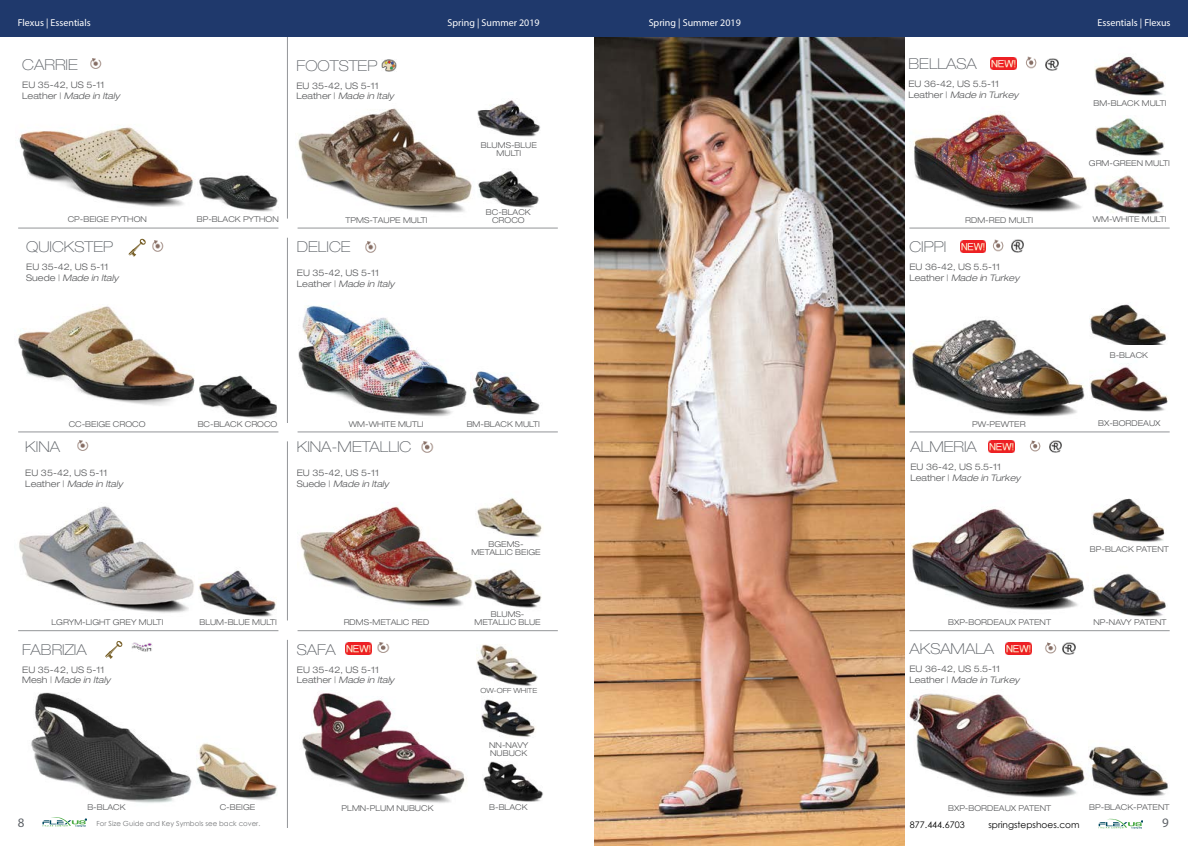
<style>
.page{position:relative;width:1188px;height:846px;background:#fff}
.page>*{position:absolute;margin:0;border:0;box-sizing:border-box;transform-origin:0 0}
.t1{font:100 expanded 15px "Helvetica Neue LT Pro";color:#5d6166}
.t2{font:13px "Myriad Pro";color:#5d6166}
.t3{font:10px "Myriad Pro";color:#fff}
.t4{font:300 expanded 9px/10.8px "Helvetica Neue LT Pro";color:#58595b}
.t5{font:9px "Century Gothic";color:#000}
.t6{font:300 expanded 8px/8px "Helvetica Neue LT Pro";color:#58595b;text-align:center}
.t7{font:300 expanded 7.1px "Helvetica Neue LT Pro";color:#58595b}
.t8{font:7px "Century Gothic";color:#757779}
.s1{font-style:italic}
</style>
<div class="page">
<hr style="left:909px;top:228px;width:261px;height:1px;background:#939598">
<hr style="left:909px;top:432px;width:261px;height:1px;background:#939598">
<hr style="left:909px;top:631px;width:261px;height:1px;background:#939598">
<hr style="left:287px;top:18px;width:1px;height:201px;background:#939598">
<hr style="left:18px;top:228px;width:260px;height:1px;background:#939598">
<hr style="left:18px;top:432px;width:260px;height:1px;background:#939598">
<hr style="left:18px;top:631px;width:260px;height:1px;background:#939598">
<hr style="left:298px;top:228px;width:260px;height:1px;background:#939598">
<hr style="left:298px;top:432px;width:260px;height:1px;background:#939598">
<hr style="left:298px;top:631px;width:260px;height:1px;background:#939598">
<hr style="left:287px;top:238px;width:1px;height:185px;background:#939598">
<hr style="left:287px;top:441px;width:1px;height:179px;background:#939598">
<hr style="left:287px;top:640px;width:1px;height:188px;background:#939598">
<svg style="left:904px;top:36px;width:9px;height:188px"></svg>
<img style="left:298px;top:305px;width:169px;height:112px">
<img style="left:471px;top:371px;width:69px;height:44px">
<svg style="left:365px;top:241px;width:12px;height:12px"></svg>
<img style="left:594px;top:36px;width:310px;height:810px">
<img style="left:19px;top:62px;width:176px;height:145px">
<img style="left:199px;top:175px;width:79px;height:37px">
<svg style="left:90px;top:58px;width:11px;height:12px"></svg>
<svg style="left:422px;top:442px;width:11px;height:11px"></svg>
<img style="left:476px;top:569px;width:65px;height:39px">
<img style="left:477px;top:498px;width:65px;height:40px">
<img style="left:300px;top:506px;width:176px;height:101px">
<img style="left:19px;top:506px;width:175px;height:107px">
<img style="left:198px;top:570px;width:78px;height:47px">
<svg style="left:77px;top:440px;width:11px;height:11px"></svg>
<img style="left:18px;top:306px;width:177px;height:100px">
<img style="left:200px;top:375px;width:76px;height:44px">
<svg style="left:152px;top:240px;width:11px;height:12px"></svg>
<svg style="left:129px;top:239px;width:17px;height:18px"></svg>
<img style="left:31px;top:651px;width:161px;height:152px">
<img style="left:197px;top:743px;width:80px;height:58px">
<img style="left:132px;top:642px;width:21px;height:9px">
<svg style="left:105px;top:641px;width:17px;height:18px"></svg>
<img style="left:301px;top:693px;width:166px;height:110px">
<img style="left:483px;top:761px;width:60px;height:41px">
<img style="left:482px;top:699px;width:53px;height:38px">
<img style="left:345px;top:642px;width:26px;height:13px">
<img style="left:476px;top:644px;width:61px;height:42px">
<svg style="left:378px;top:642px;width:11px;height:11px"></svg>
<img style="left:991px;top:57px;width:26px;height:13px">
<img style="left:1094px;top:118px;width:71px;height:97px">
<img style="left:909px;top:106px;width:179px;height:116px">
<img style="left:1025px;top:56px;width:12px;height:13px">
<img style="left:1095px;top:36px;width:71px;height:60px">
<svg style="left:1046px;top:58px;width:13px;height:13px"></svg>
<img style="left:960px;top:240px;width:26px;height:13px">
<img style="left:1090px;top:304px;width:76px;height:41px">
<img style="left:1089px;top:363px;width:79px;height:49px">
<img style="left:909px;top:319px;width:176px;height:98px">
<img style="left:992px;top:239px;width:12px;height:13px">
<svg style="left:1011px;top:239px;width:13px;height:13px"></svg>
<img style="left:988px;top:440px;width:26px;height:13px">
<img style="left:1092px;top:498px;width:73px;height:44px">
<img style="left:910px;top:508px;width:179px;height:124px">
<img style="left:1093px;top:573px;width:73px;height:44px">
<img style="left:1030px;top:440px;width:11px;height:12px">
<svg style="left:1049px;top:440px;width:13px;height:13px"></svg>
<img style="left:1089px;top:746px;width:80px;height:51px">
<img style="left:909px;top:693px;width:177px;height:105px">
<img style="left:1005px;top:642px;width:26px;height:13px">
<img style="left:1045px;top:642px;width:12px;height:12px">
<svg style="left:1063px;top:642px;width:12px;height:13px"></svg>
<img style="left:297px;top:108px;width:175px;height:105px">
<img style="left:478px;top:171px;width:61px;height:37px">
<img style="left:478px;top:100px;width:62px;height:37px">
<img style="left:381px;top:59px;width:15px;height:12px">
<div style="left:0;top:0;width:594px;height:36px;background:#1f396c"></div>
<div style="left:594px;top:0;width:594px;height:36px;background:#1f396c"></div>
<svg style="left:42px;top:817px;width:45px;height:10px"></svg>
<svg style="left:1099px;top:819px;width:44px;height:10px"></svg>
<p class="t3" style="left:18px;top:17px;width:74px">Flexus | Essentials</p>
<p class="t3" style="left:448px;top:17px;width:93px">Spring | Summer 2019</p>
<p class="t3" style="left:649px;top:17px;width:94px">Spring | Summer 2019</p>
<p class="t3" style="left:1098px;top:17px;width:74px">Essentials | Flexus</p>
<h1 class="t1" style="left:22px;top:56px;width:57px">CARRIE</h1>
<p class="t4" style="left:22px;top:79px;width:99px">EU 35-42, US 5-11<br>Leather | <span class="s1">Made in Italy</span></p>
<h1 class="t1" style="left:296px;top:56px;width:82px">FOOTSTEP</h1>
<p class="t4" style="left:296px;top:80px;width:99px">EU 35-42, US 5-11<br>Leather | <span class="s1">Made in Italy</span></p>
<h1 class="t1" style="left:908px;top:55px;width:70px">BELLASA</h1>
<p class="t4" style="left:908px;top:78px;width:112px">EU 36-42, US 5.5-11<br>Leather | <span class="s1">Made in Turkey</span></p>
<p class="t6" style="left:1093px;top:99px;width:75px">BM-BLACK MULTI</p>
<p class="t6" style="left:481px;top:141px;width:58px">BLUMS-BLUE<br>MULTI</p>
<p class="t6" style="left:1089px;top:159px;width:83px">GRM-GREEN MULTI</p>
<p class="t6" style="left:68px;top:216px;width:81px">CP-BEIGE PYTHON</p>
<p class="t6" style="left:197px;top:215px;width:83px">BP-BLACK PYTHON</p>
<p class="t6" style="left:486px;top:208px;width:46px">BC-BLACK</p>
<p class="t6" style="left:346px;top:217px;width:84px">TPMS-TAUPE MULTI</p>
<p class="t6" style="left:492px;top:216px;width:34px">CROCO</p>
<p class="t6" style="left:965px;top:216px;width:70px">RDM-RED MULTI</p>
<p class="t6" style="left:1093px;top:215px;width:75px">WM-WHITE MULTI</p>
<h1 class="t1" style="left:26px;top:238px;width:88px">QUICKSTEP</h1>
<p class="t4" style="left:26px;top:261px;width:94px">EU 35-42, US 5-11<br>Suede | <span class="s1">Made in Italy</span></p>
<h1 class="t1" style="left:297px;top:238px;width:55px">DELICE</h1>
<p class="t4" style="left:297px;top:267px;width:99px">EU 35-42, US 5-11<br>Leather | <span class="s1">Made in Italy</span></p>
<h1 class="t1" style="left:909px;top:238px;width:38px">CIPPI</h1>
<p class="t4" style="left:909px;top:261px;width:112px">EU 36-42, US 5.5-11<br>Leather | <span class="s1">Made in Turkey</span></p>
<p class="t6" style="left:1110px;top:351px;width:40px">B-BLACK</p>
<p class="t6" style="left:69px;top:420px;width:78px">CC-BEIGE CROCO</p>
<p class="t6" style="left:198px;top:420px;width:81px">BC-BLACK CROCO</p>
<h1 class="t1" style="left:25px;top:438px;width:36px">KINA</h1>
<p class="t4" style="left:25px;top:467px;width:99px">EU 35-42, US 5-11<br>Leather | <span class="s1">Made in Italy</span></p>
<p class="t6" style="left:349px;top:420px;width:76px">WM-WHITE MUTLI</p>
<p class="t6" style="left:467px;top:420px;width:75px">BM-BLACK MULTI</p>
<h1 class="t1" style="left:297px;top:438px;width:116px">KINA-METALLIC</h1>
<p class="t4" style="left:297px;top:467px;width:94px">EU 35-42, US 5-11<br>Suede | <span class="s1">Made in Italy</span></p>
<p class="t6" style="left:972px;top:420px;width:55px">PW-PEWTER</p>
<p class="t6" style="left:1098px;top:420px;width:64px">BX-BORDEAUX</p>
<h1 class="t1" style="left:910px;top:438px;width:68px">ALMERIA</h1>
<p class="t4" style="left:910px;top:461px;width:112px">EU 36-42, US 5.5-11<br>Leather | <span class="s1">Made in Turkey</span></p>
<p class="t6" style="left:471px;top:540px;width:71px">BGEMS-<br>METALLIC BEIGE</p>
<p class="t6" style="left:1090px;top:545px;width:80px">BP-BLACK PATENT</p>
<p class="t6" style="left:51px;top:618px;width:114px">LGRYM-LIGHT GREY MULTI</p>
<p class="t6" style="left:199px;top:618px;width:79px">BLUM-BLUE MULTI</p>
<p class="t6" style="left:344px;top:618px;width:87px">RDMS-METALIC RED</p>
<p class="t6" style="left:475px;top:610px;width:68px">BLUMS-<br>METALLIC BLUE</p>
<p class="t6" style="left:948px;top:618px;width:104px">BXP-BORDEAUX PATENT</p>
<p class="t6" style="left:1093px;top:618px;width:75px">NP-NAVY PATENT</p>
<h1 class="t1" style="left:22px;top:640px;width:66px">FABRIZIA</h1>
<p class="t4" style="left:22px;top:664px;width:90px">EU 35-42, US 5-11<br>Mesh | <span class="s1">Made in Italy</span></p>
<h1 class="t1" style="left:297px;top:640px;width:40px">SAFA</h1>
<p class="t4" style="left:297px;top:664px;width:99px">EU 35-42, US 5-11<br>Leather | <span class="s1">Made in Italy</span></p>
<h1 class="t1" style="left:909px;top:640px;width:86px">AKSAMALA</h1>
<p class="t4" style="left:909px;top:664px;width:112px">EU 36-42, US 5.5-11<br>Leather | <span class="s1">Made in Turkey</span></p>
<p class="t7" style="left:480px;top:686px;width:58px">OW-OFF WHITE</p>
<p class="t6" style="left:489px;top:741px;width:41px;text-align:left">NN-NAVY<br>NUBUCK</p>
<p class="t6" style="left:87px;top:803px;width:40px">B-BLACK</p>
<p class="t6" style="left:220px;top:803px;width:37px">C-BEIGE</p>
<p class="t6" style="left:342px;top:804px;width:94px">PLMN-PLUM NUBUCK</p>
<p class="t6" style="left:489px;top:803px;width:40px">B-BLACK</p>
<p class="t6" style="left:948px;top:804px;width:104px">BXP-BORDEAUX PATENT</p>
<p class="t6" style="left:1089px;top:803px;width:82px">BP-BLACK-PATENT</p>
<h2 class="t2" style="left:18px;top:815px;width:8px">8</h2>
<h2 class="t2" style="left:1162px;top:815px;width:8px">9</h2>
<p class="t8" style="left:97px;top:819px;width:165px">For Size Guide and Key Symbols see back cover.</p>
<p class="t5" style="left:910px;top:818px;width:56px">877.444.6703</p>
<p class="t5" style="left:988px;top:818px;width:93px">springstepshoes.com</p>
</div>
